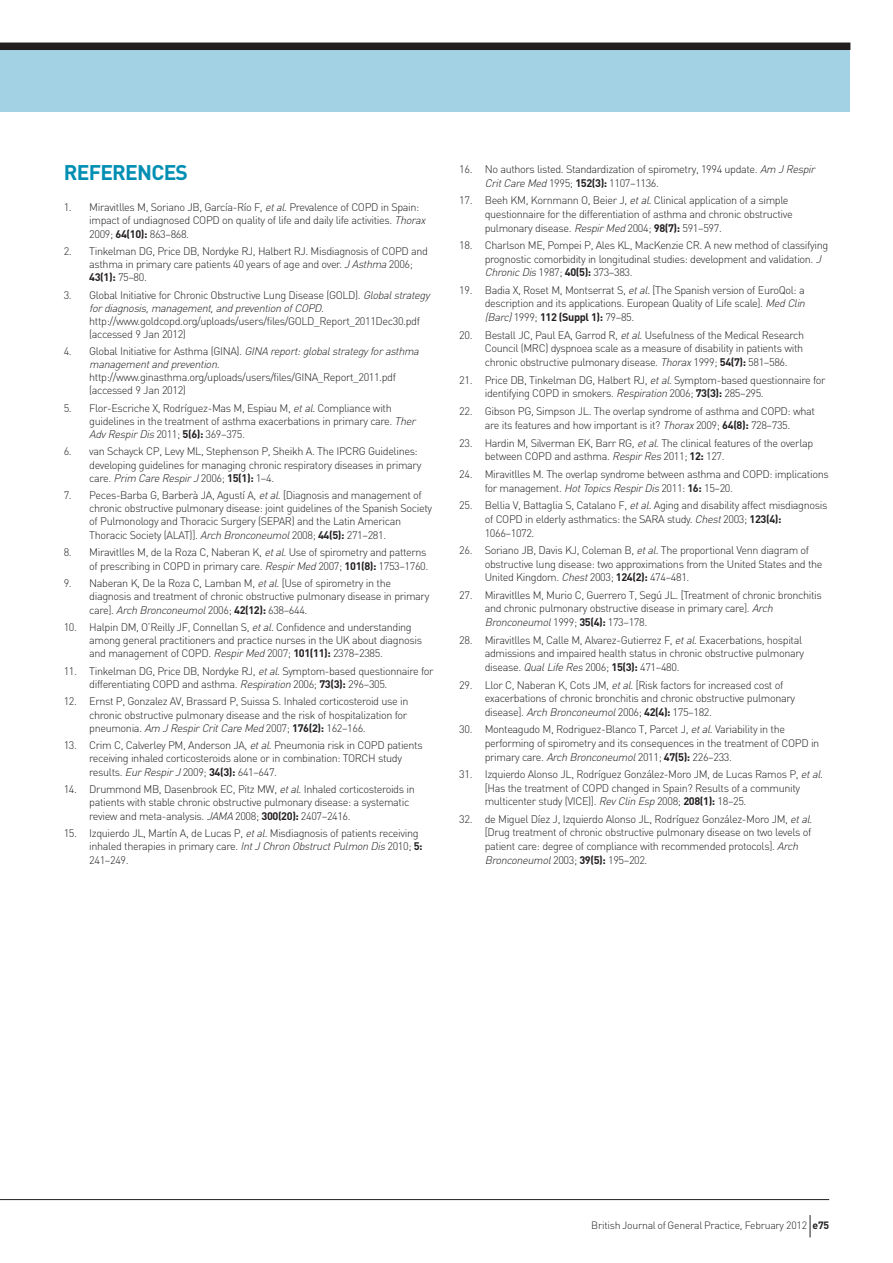
<style>
.page{position:relative;width:893px;height:1263px;background:#fff}
.page>*{position:absolute;margin:0;border:0;box-sizing:border-box;transform-origin:0 0}
.t1{font:700 21px "DIN";letter-spacing:-.035em;color:#008fb3}
.t2{font:300 10.8px/13.2px "DIN";letter-spacing:-.035em;color:#231f20}
.t3{font:italic 300 10.8px/13px "DIN";color:#231f20}
.t4{font:300 10.5px "DIN";letter-spacing:-.025em;color:#231f20}
.s1{font-style:italic}
.s2{font-weight:700}
.s3{font-style:normal}
</style>
<div class="page">
<div style="left:0;top:48px;width:850px;height:64px;background:#a2d2e3"></div>
<div style="left:0;top:43px;width:850px;height:7px;background:#231f20"></div>
<hr style="left:0;top:1199px;width:829px;height:1px;background:#231f20">
<svg style="left:810px;top:1215px;width:1px;height:22px"></svg>
<h1 class="t1" style="left:64px;top:160px;width:126px">REFERENCES</h1>
<p class="t2" style="left:89px;top:201px;width:340px;text-indent:-26px">1. Miravitlles M, Soriano JB, García-Río F, <span class="s1">etal</span>. Prevalence of COPD in Spain: impact of undiagnosed COPD on quality of life and daily life activities. <span class="s1">Thorax<br></span>2009; <span class="s2">64(10):</span> 863–868.</p>
<p class="t2" style="left:89px;top:245px;width:340px;text-indent:-26px">2. Tinkelman DG, Price DB, Nordyke RJ, Halbert RJ. Misdiagnosis of COPD and asthma in primary care patients 40 years of age and over. <span class="s1">JAsthma</span>2006;<br><span class="s2">43(1):</span> 75–80.</p>
<p class="t2" style="left:89px;top:288px;width:342px;text-indent:-26px">3. Global Initiative for Chronic Obstructive Lung Disease (GOLD). <span class="s1">Globalstrategy for diagnosis, management, and prevention of COPD</span>. http://www.goldcopd.org/uploads/users/files/GOLD_Report_2011Dec30.pdf (accessed 9 Jan 2012)</p>
<p class="t3" style="left:89px;top:345px;width:333px;text-indent:-26px"><span class="s3">4. Global Initiative for Asthma (GINA).</span> GINAreport:globalstrategy forasthma management and prevention.</p>
<p class="t2" style="left:89px;top:371px;width:308px">http://www.ginasthma.org/uploads/users/files/GINA_Report_2011.pdf (accessed 9 Jan 2012)</p>
<p class="t2" style="left:89px;top:401px;width:330px;text-indent:-26px">5. Flor-Escriche X, Rodríguez-Mas M, Espiau M, <span class="s1">etal</span>. Compliance with guidelines in the treatment of asthma exacerbations in primary care. <span class="s1">Ther<br>AdvRespirDis</span>2011; <span class="s2">5(6):</span> 369–375.</p>
<p class="t2" style="left:89px;top:445px;width:334px;text-indent:-26px">6. van Schayck CP, Levy ML, Stephenson P, Sheikh A. The IPCRG Guidelines: developing guidelines for managing chronic respiratory diseases in primary care. <span class="s1">PrimCareRespirJ</span>2006; <span class="s2">15(1):</span> 1–4.</p>
<p class="t2" style="left:89px;top:489px;width:344px;text-indent:-26px">7. Peces-Barba G, Barberà JA, Agustí A, <span class="s1">etal</span>. [Diagnosis and management of chronic obstructive pulmonary disease: joint guidelines of the Spanish Society of Pulmonology and Thoracic Surgery (SEPAR) and the Latin American Thoracic Society (ALAT)]. <span class="s1">ArchBronconeumol</span>2008; <span class="s2">44(5):</span> 271–281.</p>
<p class="t2" style="left:64px;top:546px;width:366px;text-align:right">8. Miravitlles M, de la Roza C, Naberan K, <span class="s1">etal</span>. Use of spirometry and patterns of prescribing in COPD in primary care. <span class="s1">RespirMed</span>2007; <span class="s2">101(8):</span> 1753–1760.</p>
<p class="t2" style="left:89px;top:577px;width:342px;text-indent:-26px">9. Naberan K, De la Roza C, Lamban M, <span class="s1">etal</span>. [Use of spirometry in the diagnosis and treatment of chronic obstructive pulmonary disease in primary care]. <span class="s1">ArchBronconeumol</span>2006; <span class="s2">42(12):</span> 638–644.</p>
<p class="t2" style="left:89px;top:620px;width:334px;text-indent:-26px">10. Halpin DM, O’Reilly JF, Connellan S, <span class="s1">etal</span>. Confidence and understanding among general practitioners and practice nurses in the UK about diagnosis and management of COPD. <span class="s1">RespirMed</span>2007; <span class="s2">101(11):</span> 2378–2385.</p>
<p class="t2" style="left:89px;top:664px;width:346px;text-indent:-26px">11. Tinkelman DG, Price DB, Nordyke RJ, <span class="s1">etal</span>. Symptom-based questionnaire for differentiating COPD and asthma. <span class="s1">Respiration</span>2006; <span class="s2">73(3):</span> 296–305.</p>
<p class="t2" style="left:89px;top:695px;width:321px;text-align:justify;text-indent:-26px">12. Ernst P, Gonzalez AV, Brassard P, Suissa S. Inhaled corticosteroid use in chronic obstructive pulmonary disease and the risk of hospitalization for pneumonia. <span class="s1">AmJRespirCritCareMed</span>2007; <span class="s2">176(2):</span> 162–166.</p>
<p class="t2" style="left:89px;top:739px;width:335px;text-indent:-26px">13. Crim C, Calverley PM, Anderson JA, <span class="s1">etal</span>. Pneumonia risk in COPD patients receiving inhaled corticosteroids alone or in combination: TORCH study results. <span class="s1">EurRespirJ</span>2009; <span class="s2">34(3):</span> 641–647.</p>
<p class="t2" style="left:89px;top:783px;width:327px;text-indent:-26px">14. Drummond MB, Dasenbrook EC, Pitz MW, <span class="s1">etal</span>. Inhaled corticosteroids in patients with stable chronic obstructive pulmonary disease: a systematic review and meta-analysis. <span class="s1">JAMA</span>2008; <span class="s2">300(20):</span> 2407–2416.</p>
<p class="t2" style="left:89px;top:827px;width:335px;text-indent:-26px">15. Izquierdo JL, Martín A, de Lucas P, <span class="s1">etal</span>. Misdiagnosis of patients receiving inhaled therapies in primary care. <span class="s1">IntJChronObstructPulmonDis</span>2010; <span class="s2">5:<br></span>241–249.</p>
<p class="t2" style="left:485px;top:162px;width:334px;line-height:13.8px;text-indent:-26px">16. No authors listed. Standardization of spirometry, 1994 update. <span class="s1">AmJRespir<br>CritCareMed</span>1995; <span class="s2">152(3):</span> 1107–1136.</p>
<p class="t2" style="left:485px;top:194px;width:309px;line-height:13.6px;text-indent:-26px">17. Beeh KM, Kornmann O, Beier J, <span class="s1">etal</span>. Clinical application of a simple questionnaire for the differentiation of asthma and chronic obstructive pulmonary disease. <span class="s1">RespirMed</span>2004; <span class="s2">98(7):</span> 591–597.</p>
<p class="t2" style="left:485px;top:239px;width:345px;line-height:13.6px;text-indent:-26px">18. Charlson ME, Pompei P, Ales KL, MacKenzie CR. A new method of classifying prognostic comorbidity in longitudinal studies: development and validation. <span class="s1">J<br>ChronicDis</span>1987; <span class="s2">40(5):</span> 373–383.</p>
<p class="t2" style="left:485px;top:283px;width:324px;line-height:13.6px;text-indent:-26px">19. Badia X, Roset M, Montserrat S, <span class="s1">etal</span>. [The Spanish version of EuroQol: a description and its applications. European Quality of Life scale]. <span class="s1">MedClin (Barc)</span>1999; <span class="s2">112 (Suppl 1):</span> 79–85.</p>
<p class="t2" style="left:485px;top:328px;width:321px;line-height:13.6px;text-align:justify;text-indent:-26px">20. Bestall JC, Paul EA, Garrod R, <span class="s1">etal</span>. Usefulness of the Medical Research Council (MRC) dyspnoea scale as a measure of disability in patients with chronic obstructive pulmonary disease. <span class="s1">Thorax</span>1999; <span class="s2">54(7):</span> 581–586.</p>
<p class="t2" style="left:485px;top:373px;width:342px;line-height:13.8px;text-indent:-26px">21. Price DB, Tinkelman DG, Halbert RJ, <span class="s1">etal</span>. Symptom-based questionnaire for identifying COPD in smokers. <span class="s1">Respiration</span>2006; <span class="s2">73(3):</span> 285–295.</p>
<p class="t2" style="left:459px;top:404px;width:357px;line-height:13.8px;text-align:center">22. Gibson PG, Simpson JL. The overlap syndrome of asthma and COPD: what are its features and how important is it? <span class="s1">Thorax</span>2009; <span class="s2">64(8):</span> 728–735.</p>
<p class="t2" style="left:485px;top:436px;width:330px;line-height:13.8px;text-indent:-26px">23. Hardin M, Silverman EK, Barr RG, <span class="s1">etal</span>. The clinical features of the overlap between COPD and asthma. <span class="s1">RespirRes</span>2011; <span class="s2">12:</span> 127.</p>
<p class="t2" style="left:485px;top:467px;width:345px;line-height:13.8px;text-indent:-26px">24. Miravitlles M. The overlap syndrome between asthma and COPD: implications for management. <span class="s1">HotTopicsRespirDis</span>2011: <span class="s2">16:</span> 15–20.</p>
<p class="t2" style="left:485px;top:499px;width:344px;line-height:13.6px;text-indent:-26px">25. Bellia V, Battaglia S, Catalano F, <span class="s1">etal</span>. Aging and disability affect misdiagnosis of COPD in elderly asthmatics: the SARA study. <span class="s1">Chest</span>2003; <span class="s2">123(4):<br></span>1066–1072.</p>
<p class="t2" style="left:485px;top:544px;width:339px;line-height:13.6px;text-indent:-26px">26. Soriano JB, Davis KJ, Coleman B, <span class="s1">etal</span>. The proportional Venn diagram of obstructive lung disease: two approximations from the United States and the<br>United Kingdom. <span class="s1">Chest</span>2003; <span class="s2">124(2):</span> 474–481.</p>
<p class="t2" style="left:485px;top:588px;width:339px;line-height:13.6px;text-indent:-26px">27. Miravitlles M, Murio C, Guerrero T, Segú JL. [Treatment of chronic bronchitis and chronic pulmonary obstructive disease in primary care]. <span class="s1">Arch<br>Bronconeumol</span>1999; <span class="s2">35(4):</span> 173–178.</p>
<p class="t2" style="left:485px;top:633px;width:321px;line-height:13.6px;text-indent:-26px">28. Miravitlles M, Calle M, Alvarez-Gutierrez F, <span class="s1">etal</span>. Exacerbations, hospital admissions and impaired health status in chronic obstructive pulmonary disease. <span class="s1">QualLifeRes</span>2006; <span class="s2">15(3):</span> 471–480.</p>
<p class="t2" style="left:485px;top:678px;width:312px;line-height:13.6px;text-indent:-26px">29. Llor C, Naberan K, Cots JM, <span class="s1">etal</span>. [Risk factors for increased cost of exacerbations of chronic bronchitis and chronic obstructive pulmonary disease]. <span class="s1">ArchBronconeumol</span>2006; <span class="s2">42(4):</span> 175–182.</p>
<p class="t2" style="left:485px;top:723px;width:336px;line-height:13.6px;text-indent:-26px">30. Monteagudo M, Rodriguez-Blanco T, Parcet J, <span class="s1">etal</span>. Variability in the performing of spirometry and its consequences in the treatment of COPD in primary care. <span class="s1">ArchBronconeumol</span>2011; <span class="s2">47(5):</span> 226–233.</p>
<p class="t2" style="left:485px;top:768px;width:340px;line-height:13.6px;text-indent:-26px">31. Izquierdo Alonso JL, Rodríguez González-Moro JM, de Lucas Ramos P, <span class="s1">etal</span>. [Has the treatment of COPD changed in Spain? Results of a community multicenter study (VICE)]. <span class="s1">RevClinEsp</span>2008; <span class="s2">208(1):</span> 18–25.</p>
<p class="t2" style="left:485px;top:812px;width:329px;text-indent:-26px">32. de Miguel Díez J, Izquierdo Alonso JL, Rodríguez González-Moro JM, <span class="s1">etal</span>. [Drug treatment of chronic obstructive pulmonary disease on two levels of patient care: degree of compliance with recommended protocols]. <span class="s1">Arch Bronconeumol</span>2003; <span class="s2">39(5):</span> 195–202.</p>
<p class="t4" style="left:591px;top:1219px;width:239px">British Journal of General Practice, February 2012 <span class="s2">e75</span></p>
</div>
